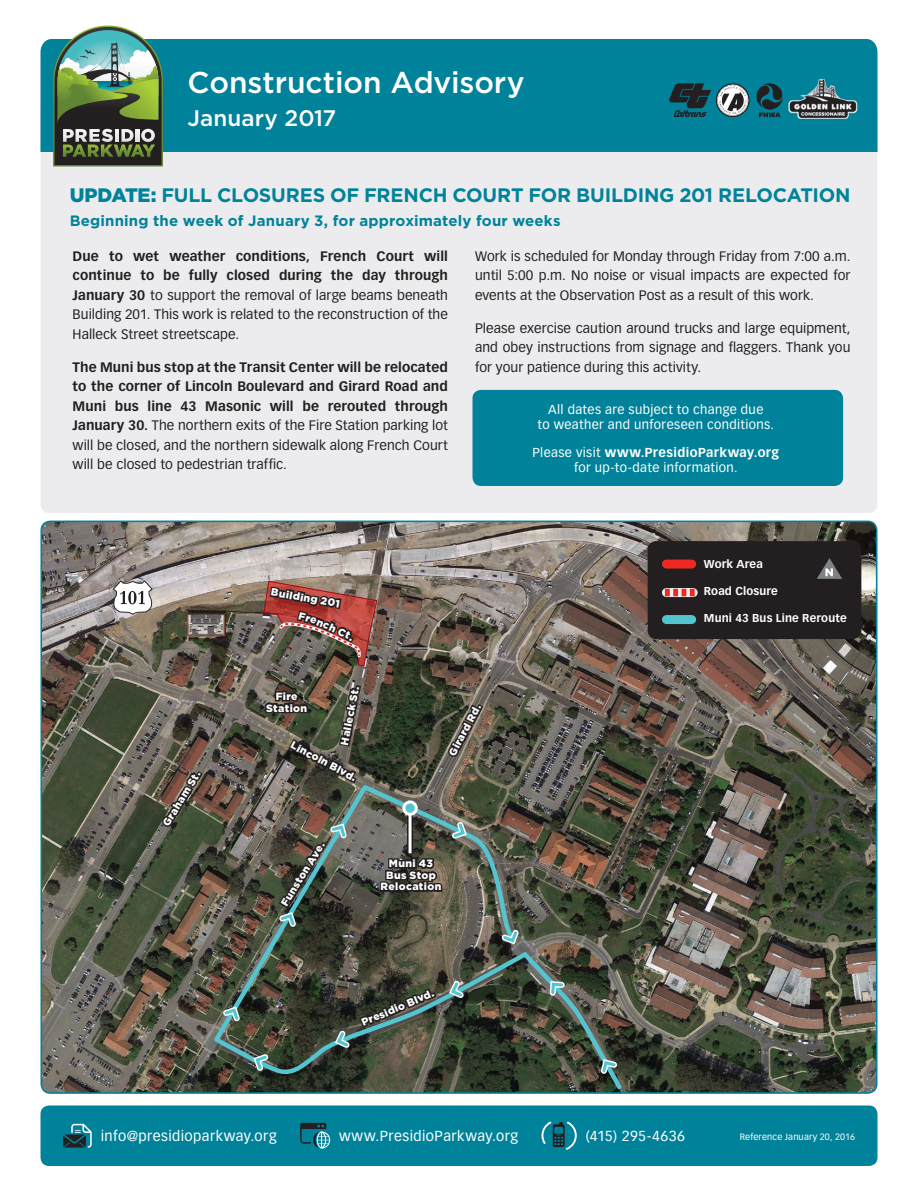
<style>
.page{position:relative;width:918px;height:1188px;background:#fff}
.page>*{position:absolute;margin:0;border:0;box-sizing:border-box;transform-origin:0 0}
.t1{font:500 30px "Gotham";letter-spacing:-.005em;color:#fff}
.t2{font:500 22.5px "Gotham";color:#fff}
.t3{font:700 19.5px "Gotham";letter-spacing:-.01em;color:#00839a}
.t4{font:700 15px "Gotham";letter-spacing:.01em;color:#00839a}
.t5{font:14.25px "Vectora LT Std";letter-spacing:.03em;color:#fff}
.t6{font:13.5px/19.5px "Vectora LT Std";letter-spacing:.005em;color:#231f20;text-align:justify}
.t7{font:700 13.5px/19.5px "Vectora LT Std";letter-spacing:.01em;color:#231f20;text-align:justify}
.t8{font:12.75px/15px "Vectora LT Std";letter-spacing:.03em;color:#fff;text-align:center}
.t9{font:700 11.25px "Vectora LT Std";letter-spacing:.015em;color:#fff}
.t10{font:900 10.5px/11.6px "Gotham";letter-spacing:.035em;color:#fff;text-align:center}
.t11{font:9px "Vectora LT Std";letter-spacing:.02em;color:#fff}
.s1{font-weight:900}
.s2{font-weight:700}
.s3{font-weight:400}
</style>
<div class="page">
<img style="left:41px;top:521px;width:835px;height:572px">
<svg style="left:212px;top:787px;width:317px;height:293px;background:#515346"></svg>
<svg style="left:159px;top:769px;width:46px;height:61px;background:#524a3c"></svg>
<svg style="left:262px;top:685px;width:100px;height:103px;background:#504d41"></svg>
<div style="left:40px;top:105px;width:838px;height:408px;background:#ececee;border-radius:9px"></div>
<div style="left:40px;top:39px;width:838px;height:113px;background:#00839a"></div>
<svg style="left:53px;top:26px;width:110px;height:131px"></svg>
<svg style="left:669px;top:81px;width:114px;height:37px;background:#2b6874"></svg>
<img style="left:788px;top:77px;width:70px;height:42px">
<div style="left:40px;top:1106px;width:838px;height:60px;background:#00839a;border-radius:9px"></div>
<svg style="left:300px;top:1123px;width:30px;height:26px"></svg>
<svg style="left:63px;top:1124px;width:29px;height:24px"></svg>
<svg style="left:541px;top:1122px;width:36px;height:28px"></svg>
<svg style="left:113px;top:580px;width:40px;height:35px"></svg>
<div style="left:648px;top:541px;width:213px;height:98px;background:#231f20;border-radius:9px"></div>
<div style="left:666px;top:560px;width:26px;height:9px;background:#ee2823"></div>
<svg style="left:666px;top:588px;width:27px;height:9px"></svg>
<svg style="left:817px;top:558px;width:25px;height:21px"></svg>
<svg style="left:665px;top:589px;width:30px;height:7px"></svg>
<div style="left:666px;top:615px;width:26px;height:9px;background:#54c5cf"></div>
<svg style="left:445px;top:702px;width:40px;height:56px;background:#545044"></svg>
<svg style="left:378px;top:853px;width:66px;height:41px;background:#403c36"></svg>
<div style="left:407px;top:813px;width:6px;height:40px;background:#858383"></div>
<hr style="left:409px;top:813px;width:3px;height:40px;background:#fff">
<svg style="left:404px;top:802px;width:12px;height:12px"></svg>
<div style="left:402px;top:800px;width:16px;height:16px;border:3px solid #fff;border-radius:50%"></div>
<svg style="left:497px;top:925px;width:127px;height:167px;background:#495043"></svg>
<svg style="left:447px;top:817px;width:24px;height:26px"></svg>
<svg style="left:275px;top:820px;width:76px;height:111px;background:#4b5148"></svg>
<svg style="left:219px;top:1003px;width:25px;height:23px"></svg>
<svg style="left:250px;top:1050px;width:23px;height:26px"></svg>
<svg style="left:331px;top:982px;width:108px;height:71px;background:#464d44"></svg>
<svg style="left:445px;top:976px;width:24px;height:27px"></svg>
<div style="left:473px;top:390px;width:370px;height:96px;background:#00839a;border-radius:9px"></div>
<img style="left:263px;top:557px;width:115px;height:110px">
<h1 class="t1" style="left:188px;top:63px;width:339px">Construction Advisory</h1>
<h2 class="t2" style="left:188px;top:103px;width:150px">January 2017</h2>
<h3 class="t3" style="left:70px;top:182px;width:782px"><span class="s1">UPDATE:</span> FULL CLOSURES OF FRENCH COURT FOR BUILDING 201 RELOCATION</h3>
<p class="t4" style="left:70px;top:210px;width:492px">Beginning the week of January 3, for approximately four weeks</p>
<p class="t6" style="left:73px;top:246px;width:377px"><span class="s2">Due to wet weather conditions, French Court will continue to be fully closed during the day through January 30</span> to support the removal of large beams beneath Building 201. This work is related to the reconstruction of the Halleck Street streetscape.</p>
<p class="t7" style="left:73px;top:357px;width:377px">The Muni bus stop at the Transit Center will be relocated to the corner of Lincoln Boulevard and Girard Road and Muni bus line 43 Masonic will be rerouted through January 30. <span class="s3">The northern exits of the Fire Station parking lot will be closed, and the northern sidewalk along French Court will be closed to pedestrian traffic.</span></p>
<p class="t6" style="left:475px;top:246px;width:377px">Work is scheduled for Monday through Friday from 7:00 a.m. until 5:00 p.m. No noise or visual impacts are expected for events at the Observation Post as a result of this work.</p>
<p class="t6" style="left:475px;top:318px;width:377px">Please exercise caution around trucks and large equipment, and obey instructions from signage and flaggers. Thank you for your patience during this activity.</p>
<p class="t8" style="left:537px;top:402px;width:238px">All dates are subject to change due<br>to weather and unforeseen conditions.</p>
<p class="t8" style="left:533px;top:445px;width:248px">Please visit <span class="s2">www.PresidioParkway.org </span>for up-to-date information.</p>
<p class="t10" style="left:272px;top:586px;width:71px;rotate:10deg">Building 201</p>
<p class="t9" style="left:704px;top:558px;width:61px">Work Area</p>
<p class="t9" style="left:704px;top:585px;width:76px">Road Closure</p>
<p class="t9" style="left:704px;top:612px;width:144px">Muni 43 Bus Line Reroute</p>
<p class="t10" style="left:160px;top:822px;width:64px;rotate:-59deg">Graham St.</p>
<p class="t10" style="left:338px;top:744px;width:61px;rotate:-79deg">Halleck St.</p>
<p class="t10" style="left:266px;top:690px;width:43px">Fire<br>Station</p>
<p class="t10" style="left:294px;top:739px;width:74px;rotate:28deg">Lincoln Blvd.</p>
<p class="t10" style="left:446px;top:752px;width:58px;rotate:-62deg">Girard Rd.</p>
<p class="t10" style="left:279px;top:902px;width:75px;rotate:-59deg">Funston Ave.</p>
<p class="t10" style="left:381px;top:858px;width:62px">Muni 43<br>Bus Stop<br>Relocation</p>
<p class="t10" style="left:360px;top:1017px;width:79px;rotate:-23deg">Presidio Blvd.</p>
<p class="t5" style="left:101px;top:1128px;width:177px">info@presidioparkway.org</p>
<p class="t5" style="left:339px;top:1128px;width:181px">www.PresidioParkway.org</p>
<p class="t5" style="left:586px;top:1128px;width:101px">(415) 295-4636</p>
<p class="t11" style="left:740px;top:1132px;width:117px">Reference January 20, 2016</p>
</div>
